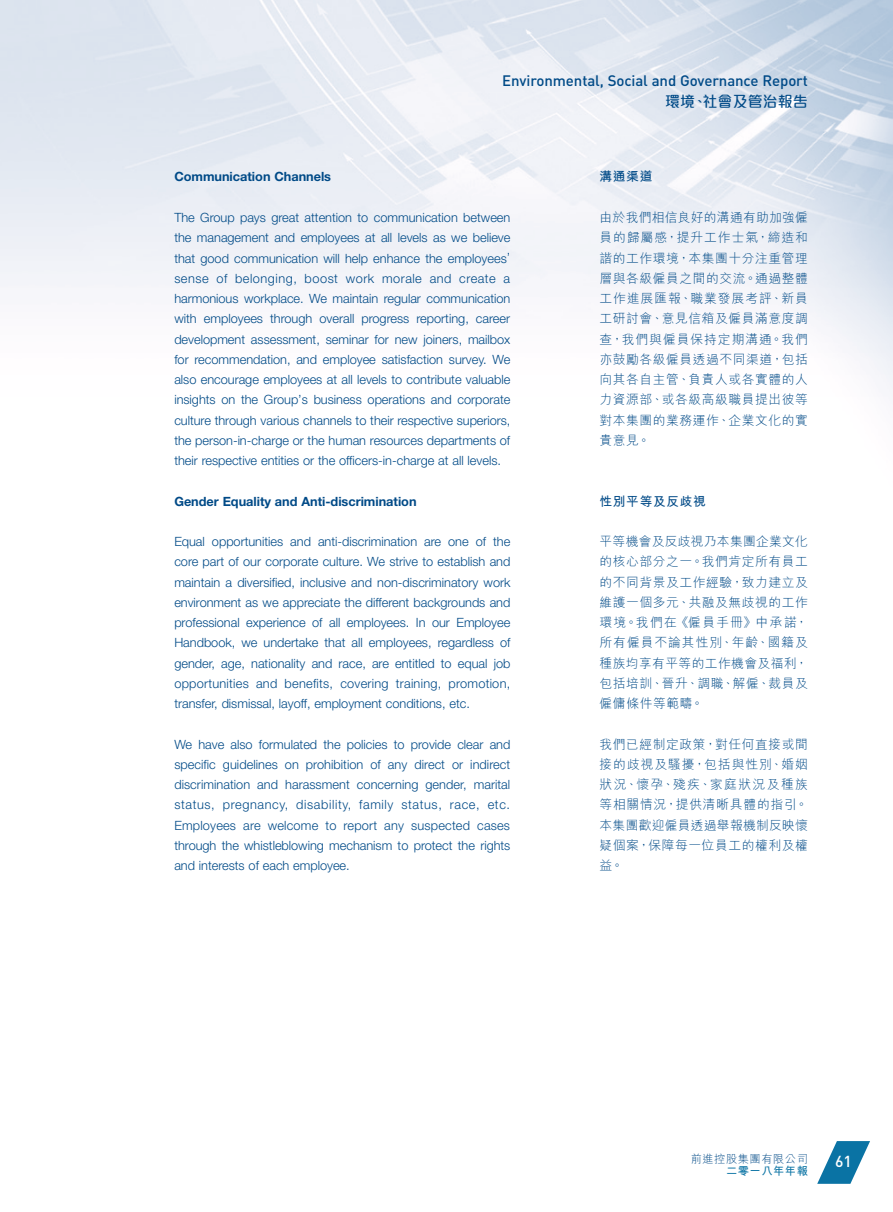
<style>
.page{position:relative;width:893px;height:1212px;background:#fff}
.page>*{position:absolute;margin:0;border:0;box-sizing:border-box;transform-origin:0 0}
.t1{font:500 15.75px "DIN";color:#fff}
.t2{font:500 15px "DIN";letter-spacing:-.005em;color:#004a87}
.t3{font:500 15px "M Elle HK";letter-spacing:.005em;color:#004a87}
.Body_Text{font:300 12.75px/20.2px "Helvetica Neue LT Std";color:#004a87;text-align:justify}
.C_Body_Text{font:300 12.75px/20.2px "M Hei HK";letter-spacing:.045em;color:#004a87;text-align:justify}
.Heading_3{font:700 12.75px "Helvetica Neue LT Std";color:#004a87}
.C_Heading_3{font:700 12.75px "M Hei HK";letter-spacing:.05em;color:#004a87}
.t4{font:300 11.25px "M Hei HK";letter-spacing:.045em;color:#004a87}
.t5{font:700 11.25px "M Hei HK";letter-spacing:.045em;color:#0a73a4}
</style>
<div class="page">
<img style="left:0;top:0;width:893px;height:389px">
<svg style="left:817px;top:1141px;width:53px;height:43px"></svg>
<p class="t2" style="left:502px;top:71px;width:307px">Environmental, Social and Governance Report</p>
<p class="t3" style="left:665px;top:94px;width:144px">環境、社會及管治報告</p>
<p class="Heading_3" style="left:174px;top:169px;width:158px">Communication Channels</p>
<p class="Body_Text" style="left:174px;top:207px;width:338px">The Group pays great attention to communication between the management and employees at all levels as we believe that good communication will help enhance the employees’ sense of belonging, boost work morale and create a harmonious workplace. We maintain regular communication with employees through overall progress reporting, career development assessment, seminar for new joiners, mailbox for recommendation, and employee satisfaction survey. We also encourage employees at all levels to contribute valuable insights on the Group’s business operations and corporate culture through various channels to their respective superiors, the person-in-charge or the human resources departments of their respective entities or the officers-in-charge at all levels.</p>
<p class="Heading_3" style="left:174px;top:493px;width:244px">Gender Equality and Anti-discrimination</p>
<p class="Body_Text" style="left:174px;top:531px;width:338px">Equal opportunities and anti-discrimination are one of the core part of our corporate culture. We strive to establish and maintain a diversified, inclusive and non-discriminatory work environment as we appreciate the different backgrounds and professional experience of all employees. In our Employee Handbook, we undertake that all employees, regardless of gender, age, nationality and race, are entitled to equal job opportunities and benefits, covering training, promotion, transfer, dismissal, layoff, employment conditions, etc.</p>
<p class="Body_Text" style="left:174px;top:734px;width:338px">We have also formulated the policies to provide clear and specific guidelines on prohibition of any direct or indirect discrimination and harassment concerning gender, marital status, pregnancy, disability, family status, race, etc.<br>Employees are welcome to report any suspected cases through the whistleblowing mechanism to protect the rights and interests of each employee.</p>
<p class="C_Heading_3" style="left:600px;top:168px;width:54px">溝通渠道</p>
<p class="C_Body_Text" style="left:600px;top:207px;width:210px">由於我們相信良好的溝通有助加強僱員的歸屬感，提升工作士氣，締造和諧的工作環境，本集團十分注重管理層與各級僱員之間的交流。通過整體工作進展匯報、職業發展考評、新員工研討會、意見信箱及僱員滿意度調查，我們與僱員保持定期溝通。我們亦鼓勵各級僱員透過不同渠道，包括向其各自主管、負責人或各實體的人力資源部、或各級高級職員提出彼等對本集團的業務運作、企業文化的實貴意見。</p>
<p class="C_Heading_3" style="left:600px;top:492px;width:108px">性別平等及反歧視</p>
<p class="C_Body_Text" style="left:600px;top:531px;width:210px">平等機會及反歧視乃本集團企業文化的核心部分之一。我們肯定所有員工的不同背景及工作經驗，致力建立及維護一個多元、共融及無歧視的工作環境。我們在《僱員手冊》中承諾，所有僱員不論其性別、年齡、國籍及種族均享有平等的工作機會及福利，包括培訓、晉升、調職、解僱、裁員及僱傭條件等範疇。</p>
<p class="C_Body_Text" style="left:600px;top:733px;width:210px">我們已經制定政策，對任何直接或間接的歧視及騷擾，包括與性別、婚姻狀況、懷孕、殘疾、家庭狀況及種族等相關情況，提供清晰具體的指引。本集團歡迎僱員透過舉報機制反映懷疑個案，保障每一位員工的權利及權益。</p>
<p class="t4" style="left:691px;top:1153px;width:119px">前進控股集團有限公司</p>
<p class="t5" style="left:726px;top:1163px;width:83px">二零一八年年報</p>
<p class="t1" style="left:835px;top:1151px;width:18px">61</p>
</div>
